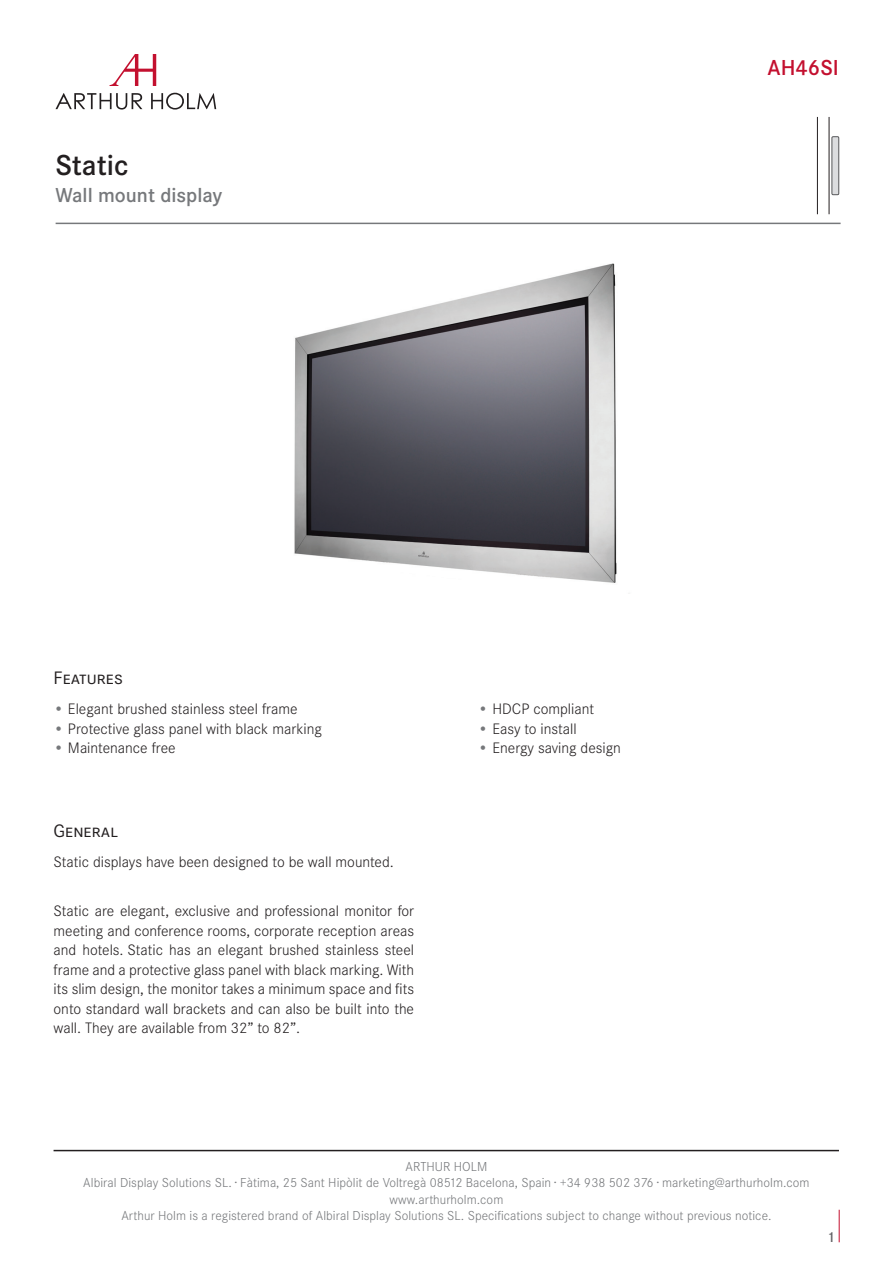
<style>
.page{position:relative;width:893px;height:1263px;background:#fff}
.page>*{position:absolute;margin:0;border:0;box-sizing:border-box;transform-origin:0 0}
.t1{font:600 30px "Corporate S";color:#231f20}
.t2{font:600 22.5px "Corporate S";color:#c3102f}
.t3{font:600 21px "Corporate S";color:#76787b}
.t4{font:18.75px "Corporate SSC";color:#231f20}
.t5{font:300 15.75px/19.5px "Corporate S";color:#231f20;text-align:justify}
.Heading_red{font:600 15px "Corporate S";color:#636366}
.t6{font:300 13.5px/16.5px "Corporate S";letter-spacing:.005em;color:#76787b;text-align:center}
.s1{color:#76787b}
</style>
<div class="page">
<hr style="left:839px;top:1210px;width:1px;height:32px;background:#c3102f">
<hr style="left:54px;top:1150px;width:785px;height:1px;background:#231f20">
<svg style="left:55px;top:93px;width:87px;height:17px"></svg>
<svg style="left:151px;top:93px;width:65px;height:17px"></svg>
<svg style="left:110px;top:54px;width:46px;height:32px"></svg>
<hr style="left:56px;top:223px;width:785px;height:1px;background:#76787b">
<img style="left:294px;top:263px;width:323px;height:320px">
<hr style="left:817px;top:117px;width:1px;height:97px;background:#231f20">
<div style="left:832px;top:137px;width:7px;height:58px;background:#dcdddf"></div>
<div style="left:832px;top:136px;width:7px;height:59px;border:1px solid #57585a"></div>
<hr style="left:829px;top:117px;width:1px;height:97px;background:#231f20">
<p class="t1" style="left:56px;top:148px;width:75px">Static</p>
<p class="t3" style="left:56px;top:183px;width:168px">Wall mount display</p>
<h2 class="t2" style="left:767px;top:55px;width:73px">AH46SI</h2>
<p class="t4" style="left:54px;top:668px;width:71px">Features</p>
<p class="t5" style="left:54px;top:700px;width:246px"><span class="s1">•</span> Elegant brushed stainless steel frame</p>
<p class="t5" style="left:54px;top:719px;width:270px"><span class="s1">•</span> Protective glass panel with black marking</p>
<p class="t5" style="left:54px;top:739px;width:124px"><span class="s1">•</span> Maintenance free</p>
<p class="t4" style="left:54px;top:820px;width:66px">General</p>
<p class="t5" style="left:54px;top:852px;width:342px">Static displays have been designed to be wall mounted.</p>
<p class="t5" style="left:54px;top:902px;width:362px">Static are elegant, exclusive and professional monitor for meeting and conference rooms, corporate reception areas and hotels. Static has an elegant brushed stainless steel frame and a protective glass panel with black marking. With its slim design, the monitor takes a minimum space and fits onto standard wall brackets and can also be built into the wall. They are available from 32” to 82”.</p>
<p class="t5" style="left:478px;top:699px;width:118px"><span class="s1">•</span> HDCP compliant</p>
<p class="t5" style="left:478px;top:719px;width:100px"><span class="s1">•</span> Easy to install</p>
<p class="t5" style="left:478px;top:738px;width:144px"><span class="s1">•</span> Energy saving design</p>
<p class="t6" style="left:83px;top:1158px;width:728px">ARTHUR HOLM<br>Albiral Display Solutions SL. · Fàtima, 25 Sant Hipòlit de Voltregà 08512 Bacelona, Spain · +34 938 502 376 · marketing@arthurholm.com www.arthurholm.com<br>Arthur Holm is a registered brand of Albiral Display Solutions SL. Specifications subject to change without previous notice.</p>
<p class="Heading_red" style="left:827px;top:1229px;width:10px">1</p>
</div>
